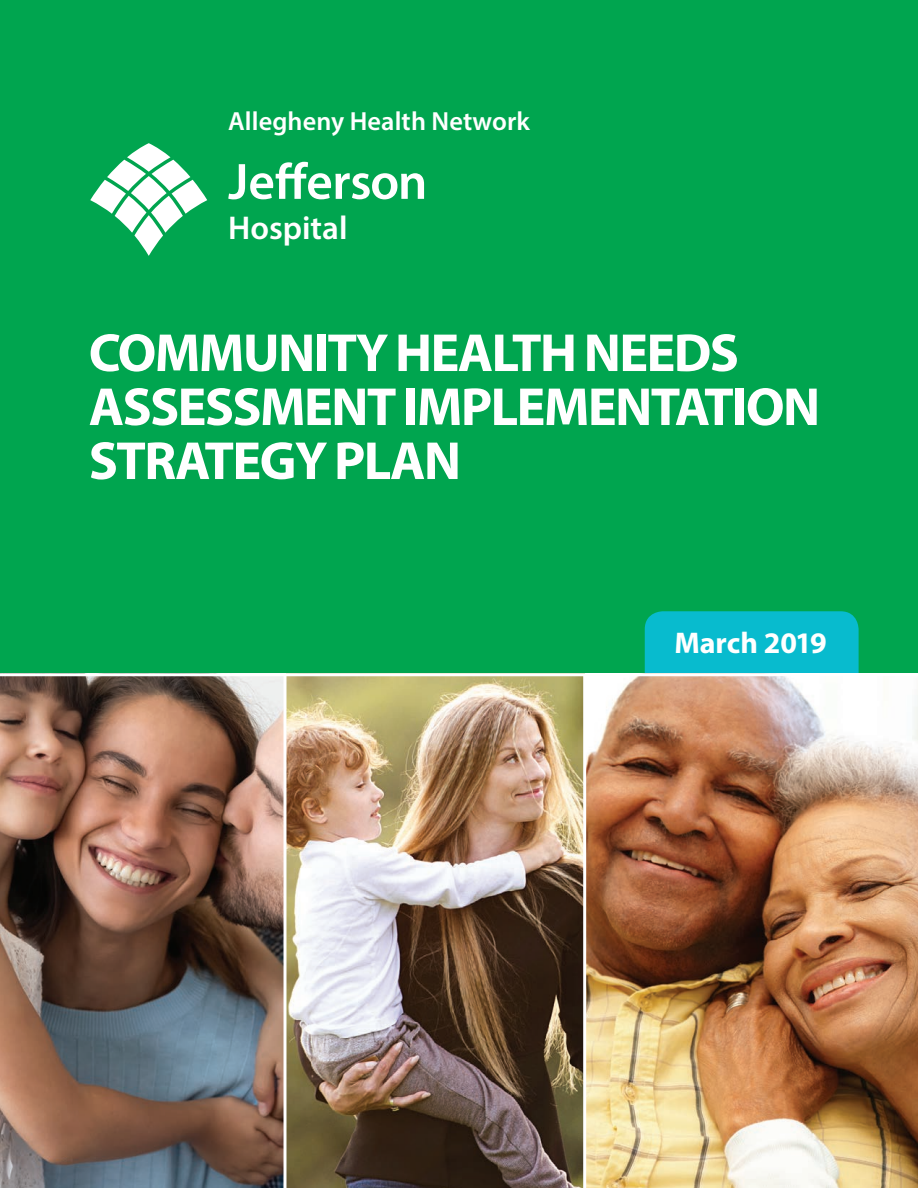
<style>
.page{position:relative;width:918px;height:1188px;background:#00a54f}
.page>*{position:absolute;margin:0;border:0;box-sizing:border-box;transform-origin:0 0}
.t1{font:700 54px/54px "Myriad Pro";letter-spacing:-.03em;color:#fff}
.t2{font:600 51.45px "Myriad Pro";letter-spacing:-.01em;color:#fff}
.t3{font:600 33px "Myriad Pro";color:#fff}
.t4{font:700 30px "Myriad Pro";color:#fff}
.t5{font:600 26.25px "Myriad Pro";letter-spacing:.005em;color:#fff}
</style>
<div class="page">
<img style="left:286px;top:676px;width:632px;height:512px">
<svg style="left:645px;top:611px;width:214px;height:94px;background:#4dbdc5"></svg>
<img style="left:0;top:676px;width:284px;height:512px">
<hr style="left:0;top:673px;width:918px;height:3px;background:#fff">
<hr style="left:284px;top:675px;width:2px;height:513px;background:#fff">
<hr style="left:583px;top:675px;width:3px;height:513px;background:#fff">
<svg style="left:134px;top:215px;width:29px;height:41px"></svg>
<svg style="left:127px;top:143px;width:43px;height:29px"></svg>
<svg style="left:90px;top:160px;width:117px;height:73px"></svg>
<p class="t5" style="left:228px;top:104px;width:303px">Allegheny Health Network</p>
<p class="t2" style="left:228px;top:149px;width:201px">Jefferson</p>
<p class="t3" style="left:228px;top:206px;width:121px">Hospital</p>
<p class="t1" style="left:89px;top:324px;width:733px">COMMUNITY HEALTH NEEDS<br>ASSESSMENT IMPLEMENTATION<br>STRATEGY PLAN</p>
<p class="t4" style="left:674px;top:624px;width:154px">March 2019</p>
</div>
